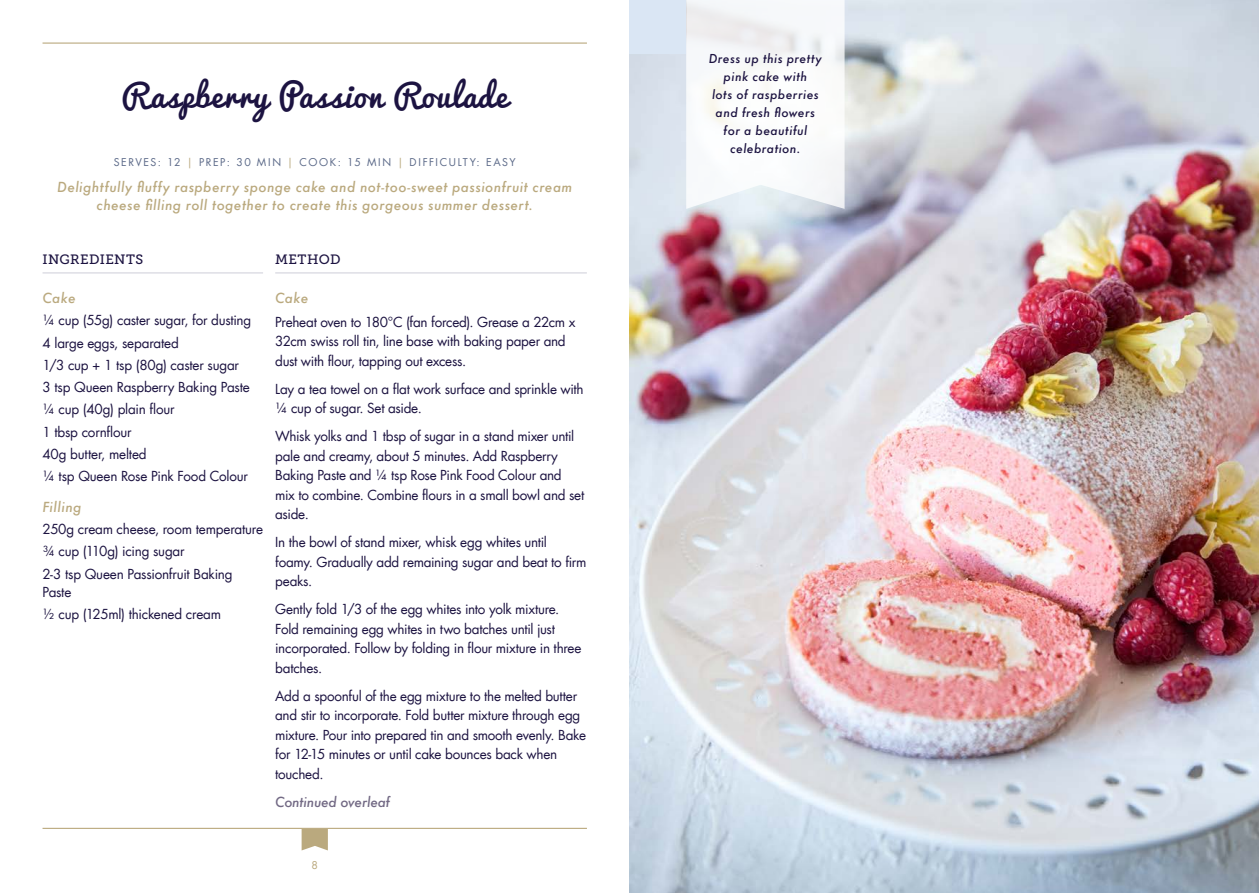
<style>
.page{position:relative;width:1259px;height:893px;background:#fff}
.page>*{position:absolute;margin:0;border:0;box-sizing:border-box;transform-origin:0 0}
.t1{font:31.5px "Pacifico";letter-spacing:.04em;color:#1c1341}
.t2{font:13.5px/19.5px "Futura LT";letter-spacing:-.02em;color:#1c1341}
.t3{font:italic 500 13.5px/18px "Futura";letter-spacing:.035em;color:#baa97e;text-align:center}
.t4{font:13.5px "Museo Slab 500";letter-spacing:.03em;color:#1c1341}
.t5{font:italic 500 13.5px "Futura";letter-spacing:-.015em;color:#726984}
.t6{font:italic 500 12px/18px "Futura";letter-spacing:.035em;color:#1c1341;text-align:center}
.t7{font:10.5px "Futura LT";letter-spacing:.15em;color:#5b6988}
.t8{font:10.5px "Futura LT";color:#baa97e}
.s1{color:#baa97e}
</style>
<div class="page">
<hr style="left:43px;top:828px;width:544px;height:1px;background:#baa97e">
<svg style="left:302px;top:829px;width:26px;height:21px"></svg>
<hr style="left:43px;top:43px;width:544px;height:1px;background:#baa97e">
<hr style="left:43px;top:272px;width:220px;height:1px;background:#d3d3dc">
<hr style="left:275px;top:272px;width:312px;height:1px;background:#d3d3dc">
<img style="left:629px;top:0;width:630px;height:893px">
<svg style="left:686px;top:0;width:158px;height:209px"></svg>
<div style="left:629px;top:0;width:57px;height:53px;background:#dae6f4"></div>
<h1 class="t1" style="left:122px;top:79px;width:387px">Raspberry Passion Roulade</h1>
<p class="t7" style="left:114px;top:155px;width:403px">SERVES: 12 <span class="s1">|</span> PREP: 30 MIN <span class="s1">|</span> COOK: 15 MIN <span class="s1">|</span> DIFFICULTY: EASY</p>
<p class="t3" style="left:57px;top:178px;width:516px">Delightfully fluffy raspberry sponge cake and not-too-sweet passionfruit cream cheese filling roll together to create this gorgeous summer dessert.</p>
<p class="t4" style="left:43px;top:252px;width:102px">INGREDIENTS</p>
<p class="t3" style="left:43px;top:289px;width:35px">Cake</p>
<p class="t2" style="left:43px;top:309px;width:210px;line-height:22.2px">¼ cup (55g) caster sugar, for dusting<br>4 large eggs, separated<br>1/3 cup + 1 tsp (80g) caster sugar<br>3 tsp Queen Raspberry Baking Paste ¼ cup (40g) plain flour<br>1 tbsp cornflour<br>40g butter, melted<br>¼ tsp Queen Rose Pink Food Colour</p>
<p class="t3" style="left:43px;top:498px;width:40px">Filling</p>
<p class="t2" style="left:43px;top:518px;width:222px;line-height:22.2px">250g cream cheese, room temperature ¾ cup (110g) icing sugar<br>2-3 tsp Queen Passionfruit Baking</p>
<p class="t2" style="left:43px;top:581px;width:180px;line-height:22.2px">Paste<br>½ cup (125ml) thickened cream</p>
<p class="t4" style="left:275px;top:252px;width:67px">METHOD</p>
<p class="t3" style="left:275px;top:289px;width:35px">Cake</p>
<p class="t2" style="left:275px;top:312px;width:302px">Preheat oven to 180°C (fan forced). Grease a 22cm x<br>32cm swiss roll tin, line base with baking paper and dust with flour, tapping out excess.</p>
<p class="t2" style="left:275px;top:379px;width:310px">Lay a tea towel on a flat work surface and sprinkle with ¼ cup of sugar. Set aside.</p>
<p class="t2" style="left:275px;top:427px;width:310px">Whisk yolks and 1 tbsp of sugar in a stand mixer until pale and creamy, about 5 minutes. Add Raspberry Baking Paste and ¼ tsp Rose Pink Food Colour and mix to combine. Combine flours in a small bowl and set aside.</p>
<p class="t2" style="left:275px;top:533px;width:313px">In the bowl of stand mixer, whisk egg whites until foamy. Gradually add remaining sugar and beat to firm peaks.</p>
<p class="t2" style="left:275px;top:600px;width:308px">Gently fold 1/3 of the egg whites into yolk mixture.<br>Fold remaining egg whites in two batches until just incorporated. Follow by folding in flour mixture in three batches.</p>
<p class="t2" style="left:275px;top:686px;width:312px">Add a spoonful of the egg mixture to the melted butter and stir to incorporate. Fold butter mixture through egg mixture. Pour into prepared tin and smooth evenly. Bake for 12-15 minutes or until cake bounces back when touched.</p>
<p class="t5" style="left:275px;top:792px;width:116px">Continued overleaf</p>
<p class="t8" style="left:311px;top:858px;width:8px">8</p>
<p class="t6" style="left:709px;top:49px;width:115px">Dress up this pretty pink cake with<br>lots of raspberries and fresh flowers for a beautiful celebration.</p>
</div>
